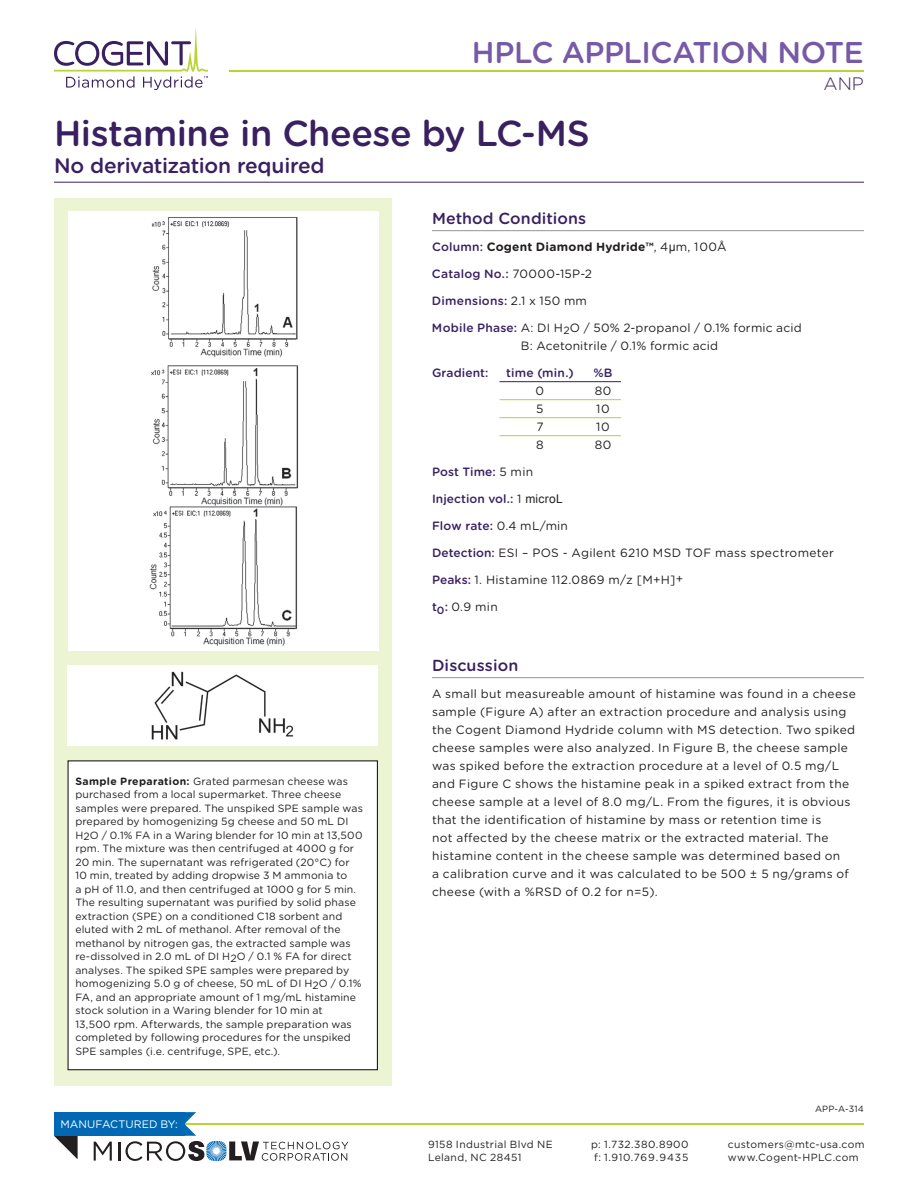
<style>
.page{position:relative;width:918px;height:1188px;background:#fff}
.page>*{position:absolute;margin:0;border:0;box-sizing:border-box;transform-origin:0 0}
.t1{font:500 36px "Gotham Rounded";letter-spacing:-.015em;color:#392060}
.t2{font:500 30px "Gotham Rounded";letter-spacing:-.015em;color:#775aa6}
.t3{font:500 21px "Gotham Rounded";letter-spacing:-.015em;color:#392060}
.t4{font:300 18px "Gotham Rounded";color:#392060}
.t5{font:500 16.05px "Gotham Rounded";letter-spacing:.005em;color:#392060}
.t6{font:12px/18px "Gotham Rounded";letter-spacing:.025em;color:#231f20;text-align:center}
.t7{font:500 12px "Gotham Rounded";letter-spacing:.01em;color:#392060}
.t8{font:700 12px "Gotham Rounded";letter-spacing:.015em;color:#231f20}
.t9{font:10.8px "Gotham";color:#fff}
.t10{font:10.5px/13.5px "Gotham Rounded";letter-spacing:.01em;color:#231f20}
.t11{font:10.35px/12.5px "Gotham";letter-spacing:.035em;color:#231f20}
.t12{font:9px "Gotham Rounded";letter-spacing:.015em;color:#231f20}
.s1{font-weight:500;color:#392060}
.s2{font-weight:400}
.s3{font-family:"Arial";font-weight:400}
.s4{font-weight:400;color:#231f20}
.s5{font-family:"Arial";font-weight:400;color:#231f20}
.s6{font-weight:700}
</style>
<div class="page">
<div style="left:54px;top:198px;width:338px;height:887px;background:#edf4d4"></div>
<hr style="left:54px;top:182px;width:810px;height:1px;background:#392060">
<hr style="left:432px;top:230px;width:432px;height:1px;background:#939598">
<hr style="left:500px;top:381px;width:121px;height:1px;background:#392060">
<hr style="left:500px;top:399px;width:121px;height:1px;background:#b8d432">
<hr style="left:500px;top:417px;width:121px;height:1px;background:#b8d432">
<hr style="left:500px;top:435px;width:121px;height:1px;background:#b8d432">
<hr style="left:432px;top:677px;width:432px;height:1px;background:#939598">
<hr style="left:159px;top:1123px;width:705px;height:2px;background:#b8d432">
<svg style="left:54px;top:1136px;width:24px;height:23px"></svg>
<div style="left:54px;top:1112px;width:130px;height:24px;background:#0168b3"></div>
<svg style="left:94px;top:1142px;width:18px;height:19px"></svg>
<svg style="left:118px;top:1112px;width:230px;height:49px"></svg>
<div style="left:68px;top:761px;width:309px;height:309px;background:#fff"></div>
<div style="left:67px;top:760px;width:311px;height:310px;border:1px solid #231f20"></div>
<div style="left:68px;top:212px;width:311px;height:439px;background:#fff"></div>
<hr style="left:229px;top:70px;width:635px;height:2px;background:#b8d432">
<svg style="left:54px;top:27px;width:154px;height:63px"></svg>
<div style="left:68px;top:665px;width:310px;height:81px;background:#fff"></div>
<img style="left:149px;top:217px;width:150px;height:429px">
<img style="left:151px;top:671px;width:143px;height:69px">
<h2 class="t2" style="left:472px;top:31px;width:393px">HPLC APPLICATION NOTE</h2>
<h3 class="t4" style="left:824px;top:72px;width:42px">ANP</h3>
<h1 class="t1" style="left:54px;top:107px;width:537px">Histamine in Cheese by LC-MS</h1>
<h3 class="t3" style="left:54px;top:150px;width:272px">No derivatization required</h3>
<h3 class="t5" style="left:432px;top:207px;width:156px">Method Conditions</h3>
<p class="t8" style="left:432px;top:238px;width:296px"><span class="s1">Column:</span> Cogent Diamond Hydride™<span class="s2">, 4</span><span class="s3">µ</span><span class="s2">m, 1 00Å</span></p>
<p class="t7" style="left:432px;top:265px;width:162px">Catalog No.: <span class="s4">70000-15P-2</span></p>
<p class="t7" style="left:432px;top:292px;width:157px">Dimensions: <span class="s4">2.1 x 150 mm</span></p>
<p class="t6" style="left:432px;top:319px;width:371px"><span class="s1">Mobile Phase:</span> A: DI H<sub>2</sub>O / 50% 2-propanol / 0.1% formic acid<br>B: Acetonitrile / 0.1% formic acid</p>
<p class="t7" style="left:432px;top:364px;width:58px">Gradient:</p>
<p class="t7" style="left:506px;top:364px;width:69px">time (min.)</p>
<p class="t7" style="left:593px;top:364px;width:21px">%B</p>
<p class="t6" style="left:536px;top:382px;width:10px">0</p>
<p class="t6" style="left:595px;top:382px;width:18px">80</p>
<p class="t6" style="left:536px;top:400px;width:9px">5</p>
<p class="t6" style="left:596px;top:400px;width:15px">10</p>
<p class="t6" style="left:536px;top:418px;width:9px">7</p>
<p class="t6" style="left:596px;top:418px;width:15px">10</p>
<p class="t6" style="left:536px;top:436px;width:9px">8</p>
<p class="t6" style="left:595px;top:436px;width:18px">80</p>
<p class="t7" style="left:432px;top:463px;width:103px">Post Time: <span class="s4">5 min</span></p>
<p class="t7" style="left:432px;top:490px;width:132px">Injection vol.: <span class="s4">1</span> <span class="s5">microL</span></p>
<p class="t7" style="left:432px;top:517px;width:137px">Flow rate: <span class="s4">0.4 mL/min</span></p>
<p class="t6" style="left:432px;top:544px;width:403px"><span class="s1">Detection:</span> ESI – POS - Agilent 6210 MSD TOF mass spectrometer</p>
<p class="t6" style="left:432px;top:571px;width:253px"><span class="s1">Peaks:</span> 1. Histamine 112.0869 m/z [M+H]+</p>
<p class="t6" style="left:432px;top:598px;width:67px"><span class="s1">t</span><sub>0</sub><span class="s1">:</span> 0.9 min</p>
<p class="t10" style="left:75px;top:774px;width:289px"><span class="s6">Sample Preparation:</span> Grated parmesan cheese was purchased from a local supermarket. Three cheese samples were prepared. The unspiked SPE sample was prepared by homogenizing 5g cheese and 50 mL DI H2O / 0.1% FA in a Waring blender for 10 min at 13,500 rpm. The mixture was then centrifuged at 4000 g for 20 min. The supernatant was refrigerated (20°C) for 10 min, treated by adding dropwise 3 M ammonia to<br>a pH of 11.0, and then centrifuged at 1000 g for 5 min.<br>The resulting supernatant was purified by solid phase extraction (SPE) on a conditioned C18 sorbent and eluted with 2 mL of methanol. After removal of the methanol by nitrogen gas, the extracted sample was re-dissolved in 2.0 mL of DI H2O / 0.1 % FA for direct analyses. The spiked SPE samples were prepared by homogenizing 5.0 g of cheese, 50 mL of DI H2O / 0.1% FA, and an appropriate amount of 1 mg/mL histamine stock solution in a Waring blender for 10 min at<br>13,500 rpm. Afterwards, the sample preparation was completed by following procedures for the unspiked SPE samples (i.e. centrifuge, SPE, etc.).</p>
<p class="t9" style="left:60px;top:1118px;width:119px">manufactured by:</p>
<h3 class="t5" style="left:432px;top:654px;width:88px">Discussion</h3>
<p class="t6" style="left:432px;top:685px;width:425px;text-align:left">A small but measureable amount of histamine was found in a cheese sample (Figure A) after an extraction procedure and analysis using the Cogent Diamond Hydride column with MS detection. Two spiked cheese samples were also analyzed. In Figure B, the cheese sample was spiked before the extraction procedure at a level of 0.5 mg/L and Figure C shows the histamine peak in a spiked extract from the cheese sample at a level of 8.0 mg/L. From the figures, it is obvious that the identification of histamine by mass or retention time is<br>not affected by the cheese matrix or the extracted material. The histamine content in the cheese sample was determined based on<br>a calibration curve and it was calculated to be 500 ± 5 ng/grams of cheese (with a %RSD of 0.2 for n=5).</p>
<p class="t12" style="left:815px;top:1102px;width:50px">APP-A-314</p>
<p class="t11" style="left:428px;top:1138px;width:117px">9158 Industrial B lvd NE<br>Leland, NC 28451</p>
<p class="t11" style="left:591px;top:1138px;width:99px">p: 1.732.380.8900 f: 1.910.769.9435</p>
<p class="t11" style="left:728px;top:1138px;width:138px">customers@mtc-usa.com www.Cogent-HPLC.com</p>
</div>
